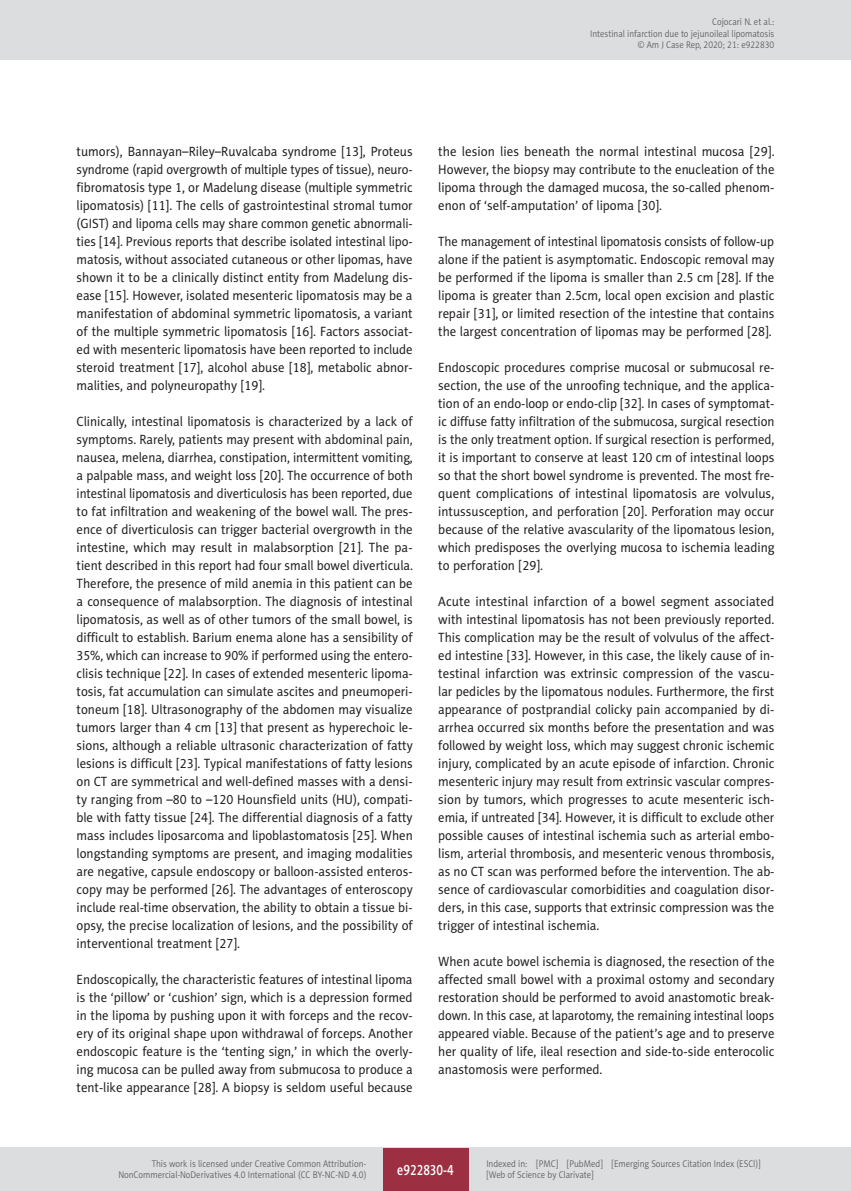
<style>
.page{position:relative;width:851px;height:1191px;background:#fff}
.page>*{position:absolute;margin:0;border:0;box-sizing:border-box;transform-origin:0 0}
.t1{font:15px "Naomi Sans EFN Medium";color:#fff;scale:.8 1}
.AJCR_Body{font:13.5px/18px "Naomi Sans EFN";color:#231f20;text-align:justify;scale:.95 1}
.AJCR_Body-2{font:13.5px/18px "Naomi Sans EFN";color:#231f20;text-align:justify;scale:.96 1}
.AJCR_Body-3{font:13.5px/18px "Naomi Sans EFN";color:#231f20;text-align:justify;scale:.94 1}
.AJCR_Body-4{font:13.5px/18px "Naomi Sans EFN";color:#231f20;text-align:justify;scale:.93 1}
.t2{font:9.75px/11.2px "Naomi Sans EFN Light";color:#57585a;text-align:right;scale:.9 1}
</style>
<div class="page">
<div style="left:0;top:0;width:850px;height:60px;background:#dcdddf"></div>
<hr style="left:850px;top:0;width:1px;height:60px;background:#dcdddf">
<div style="left:0;top:1148px;width:850px;height:43px;background:#dcdddf"></div>
<div style="left:383px;top:1147px;width:85px;height:43px;background:#9d2f42"></div>
<p class="t2" style="left:590px;top:16px;width:206px">Cojocari N. et al.:<br>Intestinal infarction due to jejunoileal lipomatosis © Am J Case Rep, 2020; 21: e922830</p>
<p class="AJCR_Body" style="left:77px;top:142px;width:355px">tumors), Bannayan–Riley–Ruvalcaba syndrome [13], Proteus syndrome (rapid overgrowth of multiple types of tissue), neuro&shy;fibromatosis type 1, or Madelung disease (multiple symmetric lipomatosis) [11]. The cells of gastrointestinal stromal tumor (GIST) and lipoma cells may share common genetic abnormali&shy;ties [14]. Previous reports that describe isolated intestinal lipo&shy;matosis, without associated cutaneous or other lipomas, have shown it to be a clinically distinct entity from Madelung dis&shy;ease [15]. However, isolated mesenteric lipomatosis may be a manifestation of abdominal symmetric lipomatosis, a variant of the multiple symmetric lipomatosis [16]. Factors associat&shy;ed with mesenteric lipomatosis have been reported to include steroid treatment [17], alcohol abuse [18], metabolic abnor&shy;malities, and polyneuropathy [19].</p>
<p class="AJCR_Body" style="left:77px;top:412px;width:355px">Clinically, intestinal lipomatosis is characterized by a lack of symptoms. Rarely, patients may present with abdominal pain, nausea, melena, diarrhea, constipation, intermittent vomiting, a palpable mass, and weight loss [20]. The occurrence of both intestinal lipomatosis and diverticulosis has been reported, due to fat infiltration and weakening of the bowel wall. The pres&shy;ence of diverticulosis can trigger bacterial overgrowth in the intestine, which may result in malabsorption [21]. The pa&shy;tient described in this report had four small bowel diverticula.<br>Therefore, the presence of mild anemia in this patient can be a consequence of malabsorption. The diagnosis of intestinal lipomatosis, as well as of other tumors of the small bowel, is difficult to establish. Barium enema alone has a sensibility of 35%, which can increase to 90% if performed using the entero&shy;clisis technique [22]. In cases of extended mesenteric lipoma&shy;tosis, fat accumulation can simulate ascites and pneumoperi&shy;toneum [18]. Ultrasonography of the abdomen may visualize tumors larger than 4 cm [13] that present as hyperechoic le&shy;sions, although a reliable ultrasonic characterization of fatty lesions is difficult [23]. Typical manifestations of fatty lesions on CT are symmetrical and well-defined masses with a densi&shy;ty ranging from –80 to –120 Hounsfield units (HU), compati&shy;ble with fatty tissue [24]. The differential diagnosis of a fatty mass includes liposarcoma and lipoblastomatosis [25]. When longstanding symptoms are present, and imaging modalities are negative, capsule endoscopy or balloon-assisted enteros&shy;copy may be performed [26]. The advantages of enteroscopy include real-time observation, the ability to obtain a tissue bi&shy;opsy, the precise localization of lesions, and the possibility of interventional treatment [27].</p>
<p class="AJCR_Body" style="left:77px;top:970px;width:355px">Endoscopically, the characteristic features of intestinal lipoma is the ‘pillow’ or ‘cushion’ sign, which is a depression formed in the lipoma by pushing upon it with forceps and the recov&shy;ery of its original shape upon withdrawal of forceps. Another endoscopic feature is the ‘tenting sign,’ in which the overly&shy;ing mucosa can be pulled away from submucosa to produce a tent-like appearance [28]. A biopsy is seldom useful because</p>
<p class="AJCR_Body-2" style="left:438px;top:142px;width:352px">the lesion lies beneath the normal intestinal mucosa [29].<br>However, the biopsy may contribute to the enucleation of the lipoma through the damaged mucosa, the so-called phenom&shy;enon of ‘self-amputation’ of lipoma [30].</p>
<p class="AJCR_Body-4" style="left:438px;top:232px;width:363px">The management of intestinal lipomatosis consists of follow-up alone if the patient is asymptomatic. Endoscopic removal may be performed if the lipoma is smaller than 2.5 cm [28]. If the lipoma is greater than 2.5cm, local open excision and plastic repair [31], or limited resection of the intestine that contains the largest concentration of lipomas may be performed [28].</p>
<p class="AJCR_Body" style="left:438px;top:358px;width:355px">Endoscopic procedures comprise mucosal or submucosal re&shy;section, the use of the unroofing technique, and the applica&shy;tion of an endo-loop or endo-clip [32]. In cases of symptomat&shy;ic diffuse fatty infiltration of the submucosa, surgical resection is the only treatment option. If surgical resection is performed, it is important to conserve at least 120 cm of intestinal loops so that the short bowel syndrome is prevented. The most fre&shy;quent complications of intestinal lipomatosis are volvulus, intussusception, and perforation [20]. Perforation may occur because of the relative avascularity of the lipomatous lesion, which predisposes the overlying mucosa to ischemia leading to perforation [29].</p>
<p class="AJCR_Body-2" style="left:438px;top:592px;width:351px">Acute intestinal infarction of a bowel segment associated with intestinal lipomatosis has not been previously reported.<br>This complication may be the result of volvulus of the affect&shy;ed intestine [33]. However, in this case, the likely cause of in&shy;testinal infarction was extrinsic compression of the vascu&shy;lar pedicles by the lipomatous nodules. Furthermore, the first appearance of postprandial colicky pain accompanied by di&shy;arrhea occurred six months before the presentation and was followed by weight loss, which may suggest chronic ischemic injury, complicated by an acute episode of infarction. Chronic mesenteric injury may result from extrinsic vascular compres&shy;sion by tumors, which progresses to acute mesenteric isch&shy;emia, if untreated [34]. However, it is difficult to exclude other possible causes of intestinal ischemia such as arterial embo&shy;lism, arterial thrombosis, and mesenteric venous thrombosis, as no CT scan was performed before the intervention. The ab&shy;sence of cardiovascular comorbidities and coagulation disor&shy;ders, in this case, supports that extrinsic compression was the trigger of intestinal ischemia.</p>
<p class="AJCR_Body-3" style="left:438px;top:952px;width:359px">When acute bowel ischemia is diagnosed, the resection of the affected small bowel with a proximal ostomy and secondary restoration should be performed to avoid anastomotic break&shy;down. In this case, at laparotomy, the remaining intestinal loops appeared viable. Because of the patient’s age and to preserve her quality of life, ileal resection and side-to-side enterocolic anastomosis were performed.</p>
<p class="t2" style="left:118px;top:1158px;width:277px">This work is licensed under Creative Common Attribution-<br>NonCommercial-NoDerivatives 4.0 International (CC BY-NC-ND 4.0)</p>
<p class="t1" style="left:397px;top:1160px;width:72px">e922830-4</p>
<p class="t2" style="left:486px;top:1158px;width:306px;text-align:left">Indexed in: [PMC] [PubMed] [Emerging Sources Citation Index (ESCI)] [Web of Science by Clarivate]</p>
</div>
